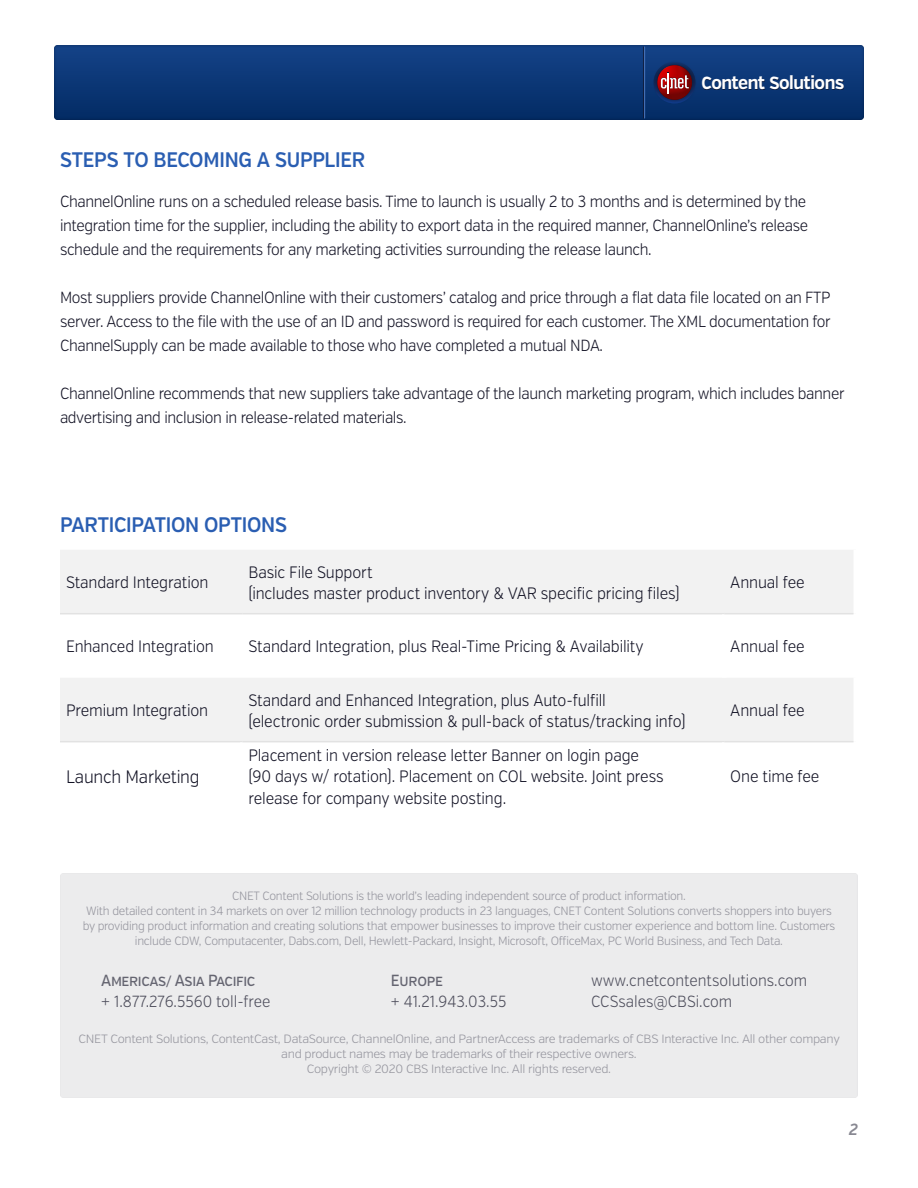
<style>
.page{position:relative;width:918px;height:1188px;background:#fff}
.page>*{position:absolute;margin:0;border:0;box-sizing:border-box;transform-origin:0 0}
.TOC_Level_2{font:600 21px "Verb";letter-spacing:-.01em;color:#2a5eb2;scale:.91 1}
.t1{font:700 18.9px "Verb";letter-spacing:-.025em;color:#fff;scale:.91 1}
.t2{font:300 18px "Verb";letter-spacing:-.015em;color:#121224;scale:.91 1}
.t3{font:300 16.5px/21.5px "Verb";letter-spacing:-.01em;color:#121224;scale:.91 1}
.t4{font:300 16.2px/24px "Verb";letter-spacing:-.025em;color:#121224;text-align:justify;scale:.91 1}
.t5{font:300 16.2px/21px "Verb";color:#4d4d5b;scale:.91 1}
.t6{font:500 16.2px "Verb";letter-spacing:-.025em;color:#656571;scale:.91 1}
.t7{font:italic 600 16.2px "Verb";color:#888892;scale:.91 1}
.t8{font:300 12px/15px "Verb";letter-spacing:-.025em;color:#94949d;text-align:center;scale:.95 1}
.t9{font:300 12px/15px "Verb";letter-spacing:-.025em;color:#94949d;text-align:center}
.s1{font-size:17.55px}
</style>
<div class="page">
<div style="left:59px;top:871px;width:800px;height:228px;background:#ececed"></div>
<div style="left:54px;top:44px;width:812px;height:78px;background:#000;opacity:.45"></div>
<div style="left:702px;top:76px;width:142px;height:14px;background:#121224;opacity:.65"></div>
<hr style="left:644px;top:46px;width:1px;height:72px;background:#4a76bd">
<hr style="left:643px;top:46px;width:1px;height:72px;background:#121224">
<div style="left:652px;top:60px;width:45px;height:45px;background:#121224;opacity:.75"></div>
<img style="left:657px;top:65px;width:35px;height:35px">
<svg style="left:661px;top:73px;width:28px;height:20px"></svg>
<svg style="left:60px;top:550px;width:794px;height:192px;fill:#f2f2f2"></svg>
<hr style="left:60px;top:613px;width:182px;height:1px;background:#e2e2e2">
<hr style="left:242px;top:613px;width:482px;height:1px;background:#e2e2e2">
<hr style="left:722px;top:614px;width:4px;height:64px;background:#fff">
<hr style="left:724px;top:613px;width:129px;height:1px;background:#e2e2e2">
<hr style="left:60px;top:741px;width:182px;height:1px;background:#e2e2e2">
<hr style="left:242px;top:741px;width:482px;height:1px;background:#e2e2e2">
<hr style="left:724px;top:741px;width:129px;height:1px;background:#e2e2e2">
<p class="t1" style="left:702px;top:71px;width:158px"><span class="s1">C</span>ontent <span class="s1">S</span>olutions</p>
<p class="TOC_Level_2" style="left:60px;top:147px;width:337px">STEPS TO BECOMING A SUPPLIER</p>
<p class="t4" style="left:60px;top:190px;width:824px">ChannelOnline runs on a scheduled release basis. Time to launch is usually 2 to 3 months and is determined by the integration time for the supplier, including the ability to export data in the required manner, ChannelOnline’s release schedule and the requirements for any marketing activities surrounding the release launch.</p>
<p class="t4" style="left:60px;top:286px;width:849px">Most suppliers provide ChannelOnline with their customers’ catalog and price through a flat data file located on an FTP server. Access to the file with the use of an ID and password is required for each customer. The XML documentation for ChannelSupply can be made available to those who have completed a mutual NDA.</p>
<p class="t4" style="left:60px;top:382px;width:864px">ChannelOnline recommends that new suppliers take advantage of the launch marketing program, which includes banner advertising and inclusion in release-related materials.</p>
<p class="TOC_Level_2" style="left:60px;top:512px;width:251px">PARTICIPATION OPTIONS</p>
<p class="t3" style="left:66px;top:572px;width:158px">Standard Integration</p>
<p class="t3" style="left:248px;top:561px;width:476px">Basic File Support<br>(includes master product inventory &amp; VAR specific pricing files)</p>
<p class="t3" style="left:730px;top:572px;width:83px">Annual fee</p>
<p class="t3" style="left:66px;top:636px;width:164px">Enhanced Integration</p>
<p class="t3" style="left:248px;top:636px;width:436px">Standard Integration, plus Real-Time Pricing &amp; Availability</p>
<p class="t3" style="left:730px;top:636px;width:83px">Annual fee</p>
<p class="t3" style="left:66px;top:700px;width:158px">Premium Integration</p>
<p class="t3" style="left:248px;top:689px;width:482px">Standard and Enhanced Integration, plus Auto-fulfill<br>(electronic order submission &amp; pull-back of status/tracking info)</p>
<p class="t3" style="left:730px;top:700px;width:83px">Annual fee</p>
<p class="t2" style="left:66px;top:766px;width:148px">Launch Marketing</p>
<p class="t3" style="left:248px;top:745px;width:458px">Placement in version release letter Banner on login page (90 days w/ rotation). Placement on COL website. Joint press release for company website posting.</p>
<p class="t3" style="left:730px;top:766px;width:100px">One time fee</p>
<p class="t8" style="left:83px;top:888px;width:794px">CNET Content Solutions is the world’s leading independent source of product information.<br>With detailed content in 34 markets on over 12 million technology products in 23 languages, CNET Content Solutions converts shoppers into buyers by providing product information and creating solutions that empower businesses to improve their customer experience and bottom line. Customers include CDW, Computacenter, Dabs.com, Dell, Hewlett-Packard, Insight, Microsoft, OfficeMax, PC World Business, and Tech Data.</p>
<p class="t6" style="left:101px;top:971px;width:171px">Americas/ Asia Pacific</p>
<p class="t5" style="left:101px;top:991px;width:187px">+ 1.877.276.5560 toll-free</p>
<p class="t6" style="left:391px;top:971px;width:59px">Europe</p>
<p class="t5" style="left:391px;top:991px;width:129px">+ 41.21.943.03.55</p>
<p class="t5" style="left:591px;top:970px;width:239px">www.cnetcontentsolutions.com<br>CCSsales@CBSi.com</p>
<p class="t9" style="left:78px;top:1031px;width:763px">CNET Content Solutions, ContentCast, DataSource, ChannelOnline, and PartnerAccess are trademarks of CBS Interactive Inc. All other company and product names may be trademarks of their respective owners.<br>Copyright © 2020 CBS Interactive Inc. All rights reserved.</p>
<p class="t7" style="left:849px;top:1120px;width:11px">2</p>
</div>
